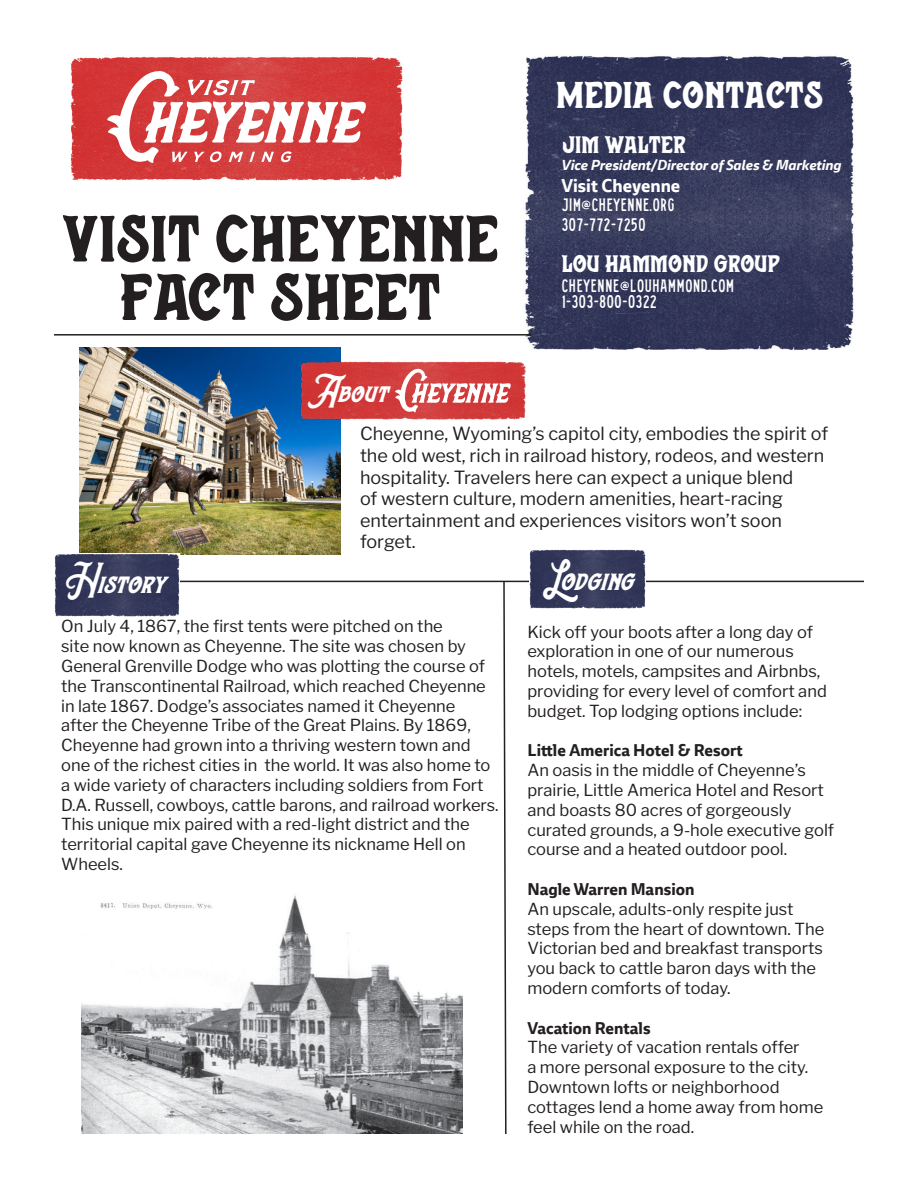
<style>
.page{position:relative;width:918px;height:1188px;background:#fff}
.page>*{position:absolute;margin:0;border:0;box-sizing:border-box;transform-origin:0 0}
.t1{font:65.7px "Stranger";color:#231f20}
.t2{font:37.5px "Stranger";color:#fff}
.t3{font:30px "Stranger Script Caps";letter-spacing:-.04em;color:#fff}
.t4{font:28.5px "Stranger Script Caps";letter-spacing:.015em;color:#fff}
.t5{font:24px "Stranger";color:#fff}
.t6{font:18px/21.6px "Libre Franklin";color:#231f20}
.t7{font:18px/20px "Stranger Slim";color:#fff}
.t8{font:700 18px "Ebony";color:#fff}
.t9{font:16.5px/19.8px "Libre Franklin";color:#231f20}
.t10{font:700 16.5px "Ebony";color:#231f20}
.t11{font:italic 700 14.1px "Ebony";color:#fff}
</style>
<div class="page">
<img style="left:70px;top:56px;width:333px;height:125px">
<svg style="left:107px;top:71px;width:259px;height:92px"></svg>
<img style="left:525px;top:56px;width:329px;height:294px">
<img style="left:79px;top:347px;width:261px;height:207px">
<img style="left:299px;top:362px;width:227px;height:58px">
<hr style="left:180px;top:581px;width:684px;height:1px;background:#231f20">
<svg style="left:502px;top:580px;width:5px;height:554px"></svg>
<hr style="left:54px;top:334px;width:477px;height:2px;background:#231f20">
<img style="left:81px;top:895px;width:381px;height:239px">
<img style="left:530px;top:550px;width:115px;height:58px">
<img style="left:54px;top:554px;width:125px;height:62px">
<svg style="left:395px;top:368px;width:116px;height:44px"></svg>
<h1 class="t1" style="left:62px;top:200px;width:439px">VISIT CHEYENNE</h1>
<h1 class="t1" style="left:120px;top:259px;width:323px">FACT SHEET</h1>
<p class="t4" style="left:308px;top:368px;width:85px">About</p>
<h2 class="t2" style="left:556px;top:73px;width:269px">MEDIA CONTACTS</h2>
<h3 class="t5" style="left:562px;top:130px;width:125px">JIM WALTER</h3>
<p class="t8" style="left:561px;top:173px;width:120px">Visit Cheyenne</p>
<p class="t7" style="left:561px;top:195px;width:115px">JIM@CHEYENNE.ORG<br>307-772-7250</p>
<h3 class="t5" style="left:561px;top:250px;width:220px">LOU HAMMOND GROUP</h3>
<p class="t7" style="left:561px;top:275px;width:175px">CHEYENNE@LOUHAMMOND.COM</p>
<p class="t11" style="left:562px;top:155px;width:282px">Vice President/Director of Sales &amp; Marketing</p>
<p class="t7" style="left:561px;top:292px;width:97px">1-303-800-0322</p>
<p class="t6" style="left:360px;top:421px;width:470px">Cheyenne, Wyoming’s capitol city, embodies the spirit of the old west, rich in railroad history, rodeos, and western hospitality. Travelers here can expect a unique blend<br>of western culture, modern amenities, heart-racing entertainment and experiences visitors won’t soon forget.</p>
<p class="t3" style="left:66px;top:558px;width:105px">History</p>
<p class="t3" style="left:543px;top:554px;width:94px">Lodging</p>
<p class="t9" style="left:61px;top:615px;width:439px">On July 4, 1867, the first tents were pitched on the<br>site now known as Cheyenne. The site was chosen by General Grenville Dodge who was plotting the course of the Transcontinental Railroad, which reached Cheyenne in late 1867. Dodge’s associates named it Cheyenne<br>after the Cheyenne Tribe of the Great Plains. By 1869, Cheyenne had grown into a thriving western town and one of the richest cities in the world. It was also home to a wide variety of characters including soldiers from Fort D.A. Russell, cowboys, cattle barons, and railroad workers.<br>This unique mix paired with a red-light district and the territorial capital gave Cheyenne its nickname Hell on Wheels.</p>
<p class="t9" style="left:527px;top:620px;width:301px">Kick off your boots after a long day of exploration in one of our numerous hotels, motels, campsites and Airbnbs, providing for every level of comfort and budget. Top lodging options include:</p>
<p class="t10" style="left:527px;top:739px;width:217px">Little America Hotel &amp; Resort</p>
<p class="t9" style="left:527px;top:759px;width:308px">An oasis in the middle of Cheyenne’s prairie, Little America Hotel and Resort and boasts 80 acres of gorgeously curated grounds, a 9-hole executive golf course and a heated outdoor pool.</p>
<p class="t10" style="left:527px;top:878px;width:169px">Nagle Warren Mansion</p>
<p class="t9" style="left:527px;top:897px;width:299px">An upscale, adults-only respite just steps from the heart of downtown. The Victorian bed and breakfast transports you back to cattle baron days with the modern comforts of today.</p>
<p class="t10" style="left:527px;top:1017px;width:125px">Vacation Rentals</p>
<p class="t9" style="left:527px;top:1036px;width:297px">The variety of vacation rentals offer<br>a more personal exposure to the city.<br>Downtown lofts or neighborhood cottages lend a home away from home feel while on the road.</p>
</div>
